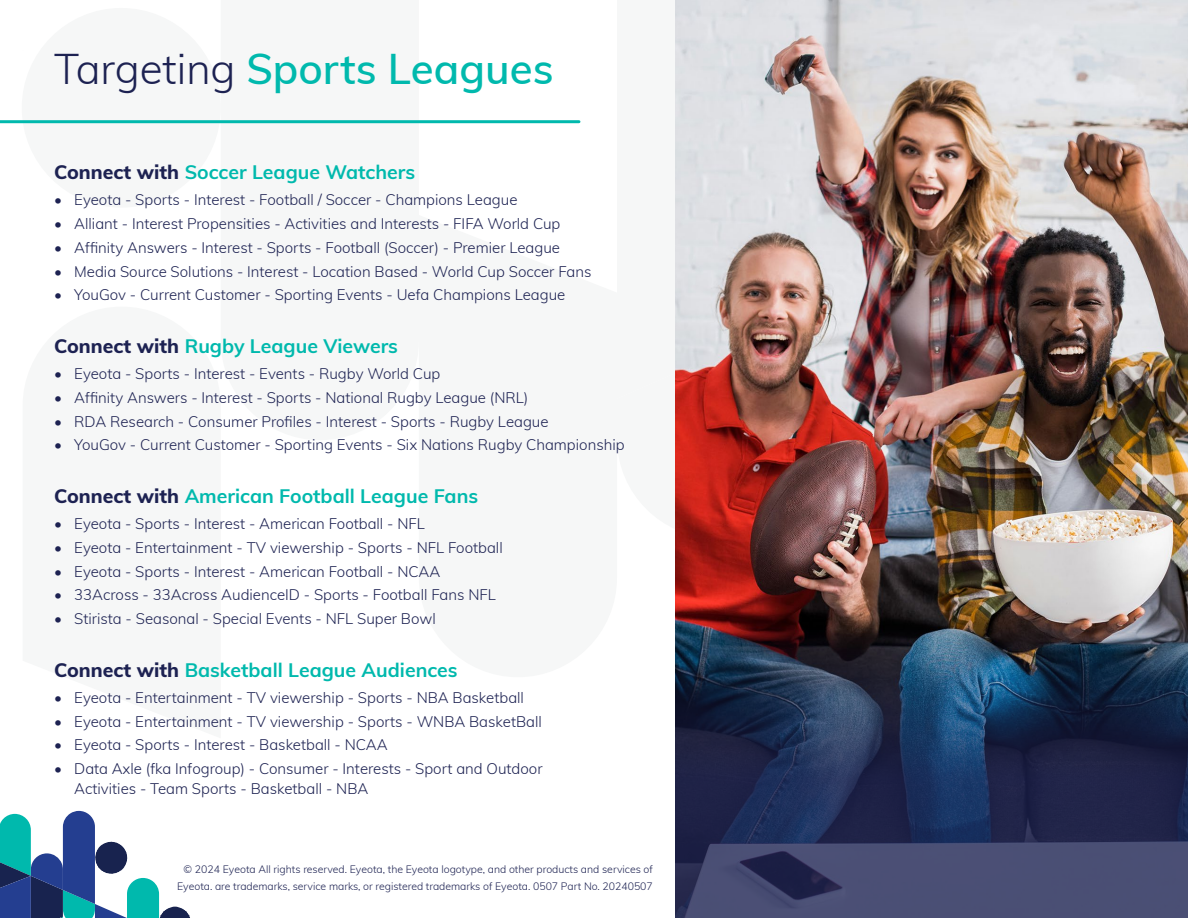
<style>
.page{position:relative;width:1188px;height:918px;background:#fff}
.page>*{position:absolute;margin:0;border:0;box-sizing:border-box;transform-origin:0 0}
.t1{font:600 42px "Muli";color:#00b9ad}
.t2{font:700 19.5px "Muli";color:#00b9ad}
.t3{font:300 15px/19.5px "Muli";color:#1d2252}
.t4{font:300 10.5px/16.5px "Muli";color:#1d2252;text-align:right}
.s1{font-weight:300;color:#1d2252}
.s2{font-weight:800;color:#1d2252}
</style>
<div class="page">
<div style="left:22px;top:8px;width:199px;height:200px;background:#f6f7f7;border-radius:50%"></div>
<svg style="left:0;top:811px;width:190px;height:107px"></svg>
<img style="left:675px;top:0;width:513px;height:607px">
<img style="left:675px;top:607px;width:513px;height:311px">
<hr style="left:0;top:120px;width:579px;height:3px;background:#00b9ad">
<h1 class="t1" style="left:54px;top:38px;width:501px"><span class="s1">Targeting</span> Sports Leagues</h1>
<h2 class="t2" style="left:54px;top:158px;width:363px"><span class="s2">Connect with</span> Soccer League Watchers</h2>
<p class="t3" style="left:54px;top:189px;width:465px">• Eyeota - Sports - Interest - Football / Soccer - Champions League</p>
<p class="t3" style="left:54px;top:213px;width:508px">• Alliant - Interest Propensities - Activities and Interests - FIFA World Cup</p>
<p class="t3" style="left:54px;top:237px;width:508px">• Affinity Answers - Interest - Sports - Football (Soccer) - Premier League</p>
<p class="t3" style="left:54px;top:261px;width:539px">• Media Source Solutions - Interest - Location Based - World Cup Soccer Fans</p>
<p class="t3" style="left:54px;top:284px;width:513px">• YouGov - Current Customer - Sporting Events - Uefa Champions League</p>
<h2 class="t2" style="left:54px;top:331px;width:346px"><span class="s2">Connect with</span> Rugby League Viewers</h2>
<p class="t3" style="left:54px;top:363px;width:388px">• Eyeota - Sports - Interest - Events - Rugby World Cup</p>
<p class="t3" style="left:54px;top:387px;width:476px">• Affinity Answers - Interest - Sports - National Rugby League (NRL)</p>
<p class="t3" style="left:54px;top:411px;width:496px">• RDA Research - Consumer Profiles - Interest - Sports - Rugby League</p>
<p class="t3" style="left:54px;top:435px;width:572px">• YouGov - Current Customer - Sporting Events - Six Nations Rugby Championship</p>
<h2 class="t2" style="left:54px;top:481px;width:426px"><span class="s2">Connect with</span> American Football League Fans</h2>
<p class="t3" style="left:54px;top:513px;width:372px">• Eyeota - Sports - Interest - American Football - NFL</p>
<p class="t3" style="left:54px;top:537px;width:450px">• Eyeota - Entertainment - TV viewership - Sports - NFL Football</p>
<p class="t3" style="left:54px;top:561px;width:388px">• Eyeota - Sports - Interest - American Football - NCAA</p>
<p class="t3" style="left:54px;top:585px;width:443px">• 33Across - 33Across AudienceID - Sports - Football Fans NFL</p>
<p class="t3" style="left:54px;top:608px;width:383px">• Stirista - Seasonal - Special Events - NFL Super Bowl</p>
<h2 class="t2" style="left:54px;top:655px;width:405px"><span class="s2">Connect with</span> Basketball League Audiences</h2>
<p class="t3" style="left:54px;top:687px;width:472px">• Eyeota - Entertainment - TV viewership - Sports - NBA Basketball</p>
<p class="t3" style="left:54px;top:711px;width:489px">• Eyeota - Entertainment - TV viewership - Sports - WNBA BasketBall</p>
<p class="t3" style="left:54px;top:735px;width:335px">• Eyeota - Sports - Interest - Basketball - NCAA</p>
<p class="t3" style="left:74px;top:758px;width:470px;text-indent:-20px">• Data Axle (fka Infogroup) - Consumer - Interests - Sport and Outdoor<br>Activities - Team Sports - Basketball - NBA</p>
<p class="t4" style="left:177px;top:861px;width:477px">© 2024 Eyeota All rights reserved. Eyeota, the Eyeota logotype, and other products and services of<br>Eyeota. are trademarks, service marks, or registered trademarks of Eyeota. 0507 Part No. 20240507</p>
</div>
